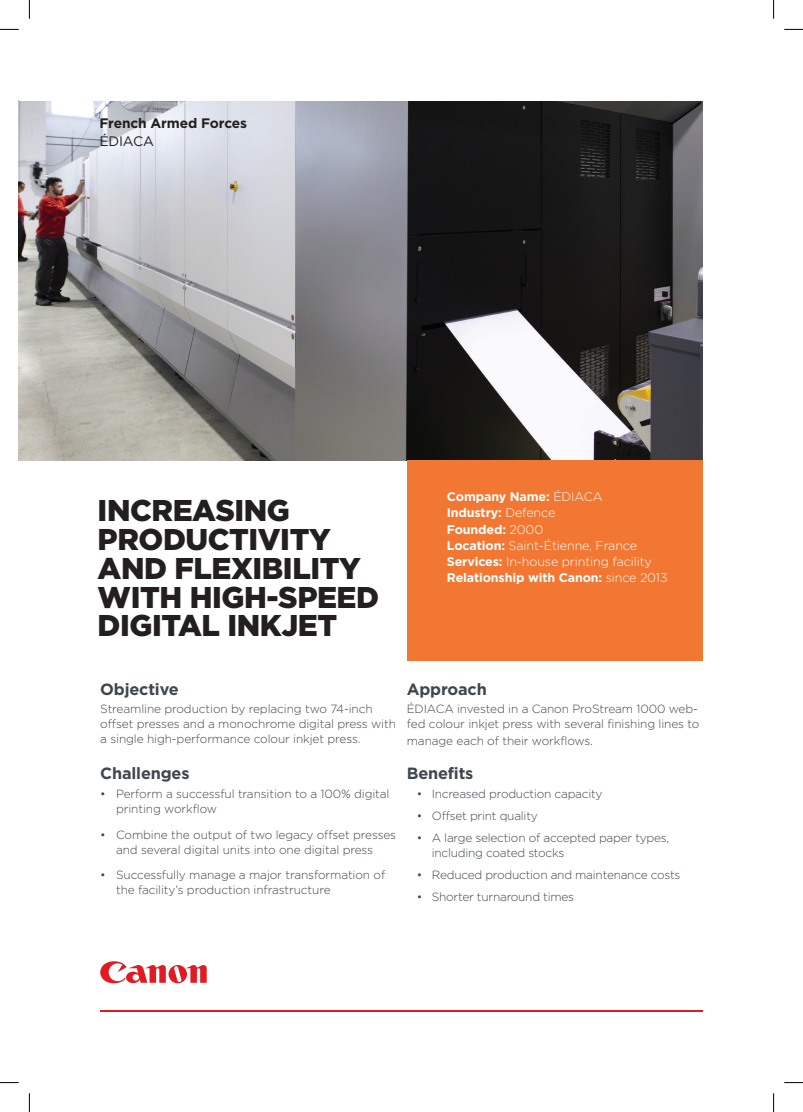
<style>
.page{position:relative;width:803px;height:1112px;background:#fff}
.page>*{position:absolute;margin:0;border:0;box-sizing:border-box;transform-origin:0 0}
.t1{font:900 30px/28.8px "Gotham";letter-spacing:-.015em;color:#231f20}
.t2{font:700 16.25px "Gotham";letter-spacing:-.01em;color:#3f464d}
.t3{font:700 13.75px "Gotham";letter-spacing:-.01em;color:#231f20}
.t4{font:13.75px "Gotham";letter-spacing:-.01em;color:#231f20}
.t5{font:300 12.5px/16.2px "Gotham";letter-spacing:-.01em;color:#fff}
.t6{font:300 11.88px/15px "Gotham";letter-spacing:-.01em;color:#3f464d}
.s1{font-weight:700}
</style>
<div class="page">
<svg style="left:100px;top:961px;width:178px;height:51px"></svg>
<hr style="left:100px;top:1009px;width:603px;height:2px;background:#e21a21">
<img style="left:19px;top:101px;width:684px;height:359px">
<div style="left:407px;top:460px;width:296px;height:200px;background:#f17732"></div>
<svg style="left:0;top:29px;width:19px;height:1px"></svg>
<svg style="left:784px;top:29px;width:19px;height:1px"></svg>
<svg style="left:0;top:1082px;width:19px;height:1px"></svg>
<svg style="left:784px;top:1082px;width:19px;height:1px"></svg>
<svg style="left:29px;top:0;width:1px;height:19px"></svg>
<svg style="left:29px;top:1093px;width:1px;height:18px"></svg>
<svg style="left:773px;top:0;width:1px;height:19px"></svg>
<svg style="left:773px;top:1093px;width:1px;height:18px"></svg>
<p class="t3" style="left:99px;top:114px;width:149px">French Armed Forces</p>
<p class="t4" style="left:99px;top:133px;width:56px">ÉDIACA</p>
<h1 class="t1" style="left:98px;top:495px;width:283px">INCREASING<br>PRODUCTIVITY<br>AND FLEXIBILITY<br>WITH HIGH-SPEED<br>DIGITAL INKJET</h1>
<p class="t5" style="left:447px;top:488px;width:222px"><span class="s1">Company Name:</span> ÉDIACA<br><span class="s1">Industry:</span> Defence<br><span class="s1">Founded:</span> 2000<br><span class="s1">Location:</span> Saint-Étienne, France<br><span class="s1">Services:</span> In-house printing facility<br><span class="s1">Relationship with Canon:</span> since 2013</p>
<h2 class="t2" style="left:100px;top:678px;width:80px">Objective</h2>
<p class="t6" style="left:100px;top:701px;width:297px">Streamline production by replacing two 74-inch offset presses and a monochrome digital press with a single high-performance colour inkjet press.</p>
<h2 class="t2" style="left:100px;top:762px;width:91px">Challenges</h2>
<p class="t6" style="left:116px;top:785px;width:275px;text-indent:-16px">• Perform a successful transition to a 100% digital printing workflow</p>
<p class="t6" style="left:116px;top:826px;width:282px;text-indent:-16px">• Combine the output of two legacy offset presses and several digital units into one digital press</p>
<p class="t6" style="left:116px;top:867px;width:271px;text-indent:-16px">• Successfully manage a major transformation of the facility’s production infrastructure</p>
<h2 class="t2" style="left:407px;top:678px;width:81px">Approach</h2>
<p class="t6" style="left:407px;top:701px;width:294px">ÉDIACA invested in a Canon ProStream 1000 web&shy;fed colour inkjet press with several finishing lines to</p>
<p class="t6" style="left:407px;top:732px;width:188px">manage each of their workflows.</p>
<h2 class="t2" style="left:407px;top:762px;width:68px">Benefits</h2>
<p class="t6" style="left:417px;top:785px;width:187px">• Increased production capacity</p>
<p class="t6" style="left:417px;top:807px;width:123px">• Offset print quality</p>
<p class="t6" style="left:432px;top:829px;width:239px;text-indent:-15px">• A large selection of accepted paper types, including coated stocks</p>
<p class="t6" style="left:417px;top:866px;width:265px">• Reduced production and maintenance costs</p>
<p class="t6" style="left:417px;top:889px;width:159px">• Shorter turnaround times</p>
</div>
